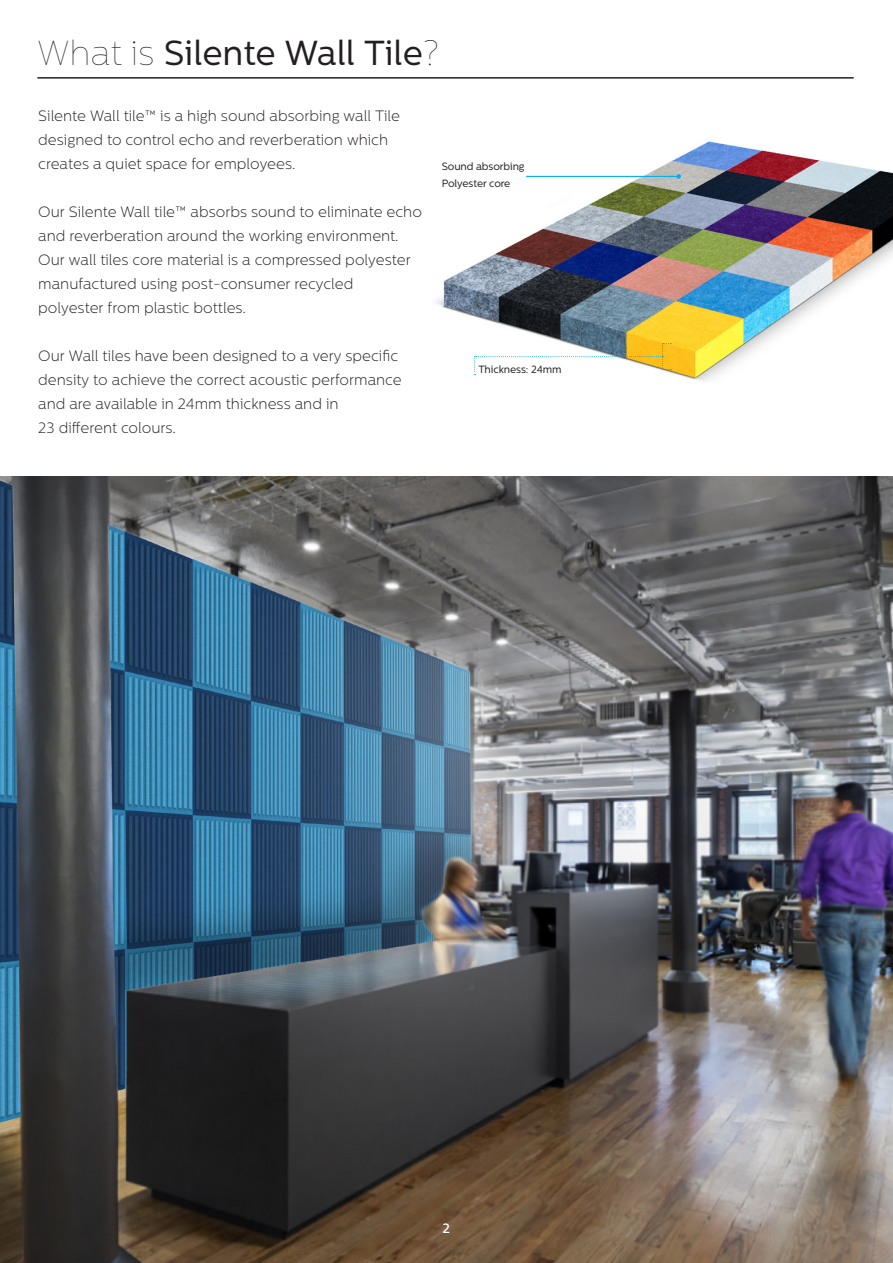
<style>
.page{position:relative;width:893px;height:1263px;background:#fff}
.page>*{position:absolute;margin:0;border:0;box-sizing:border-box;transform-origin:0 0}
.t1{font:34.65px "Centrale Sans";color:#231f20}
.t2{font:200 15px/24px "Centrale Sans";color:#231f20}
.t3{font:500 13.5px "Centrale Sans";color:#fff}
.t4{font:10.5px/16.5px "Centrale Sans";letter-spacing:-.01em;color:#231f20}
.s1{font-family:"Centrale Sans X Thin"}
</style>
<div class="page">
<img style="left:0;top:476px;width:893px;height:787px">
<img style="left:436px;top:141px;width:457px;height:240px">
<hr style="left:526px;top:176px;width:153px;height:1px;background:#00aeef">
<svg style="left:676px;top:174px;width:5px;height:5px"></svg>
<svg style="left:474px;top:343px;width:197px;height:32px"></svg>
<hr style="left:37px;top:77px;width:817px;height:2px;background:#231f20">
<p class="t1" style="left:37px;top:34px;width:404px"><span class="s1">What is</span> Silente Wall Tile<span class="s1">?</span></p>
<p class="t2" style="left:38px;top:103px;width:363px">Silente Wall tile™ is a high sound absorbing wall Tile designed to control echo and reverberation which creates a quiet space for employees.</p>
<p class="t2" style="left:38px;top:199px;width:385px">Our Silente Wall tile™ absorbs sound to eliminate echo and reverberation around the working environment.<br>Our wall tiles core material is a compressed polyester manufactured using post-consumer recycled polyester from plastic bottles.</p>
<p class="t2" style="left:38px;top:343px;width:365px">Our Wall tiles have been designed to a very specific density to achieve the correct acoustic performance and are available in 24mm thickness and in<br>23 different colours.</p>
<p class="t4" style="left:442px;top:158px;width:84px">Sound absorbing<br>Polyester core</p>
<p class="t4" style="left:478px;top:361px;width:85px">Thickness: 24mm</p>
<p class="t3" style="left:443px;top:1220px;width:9px">2</p>
</div>
